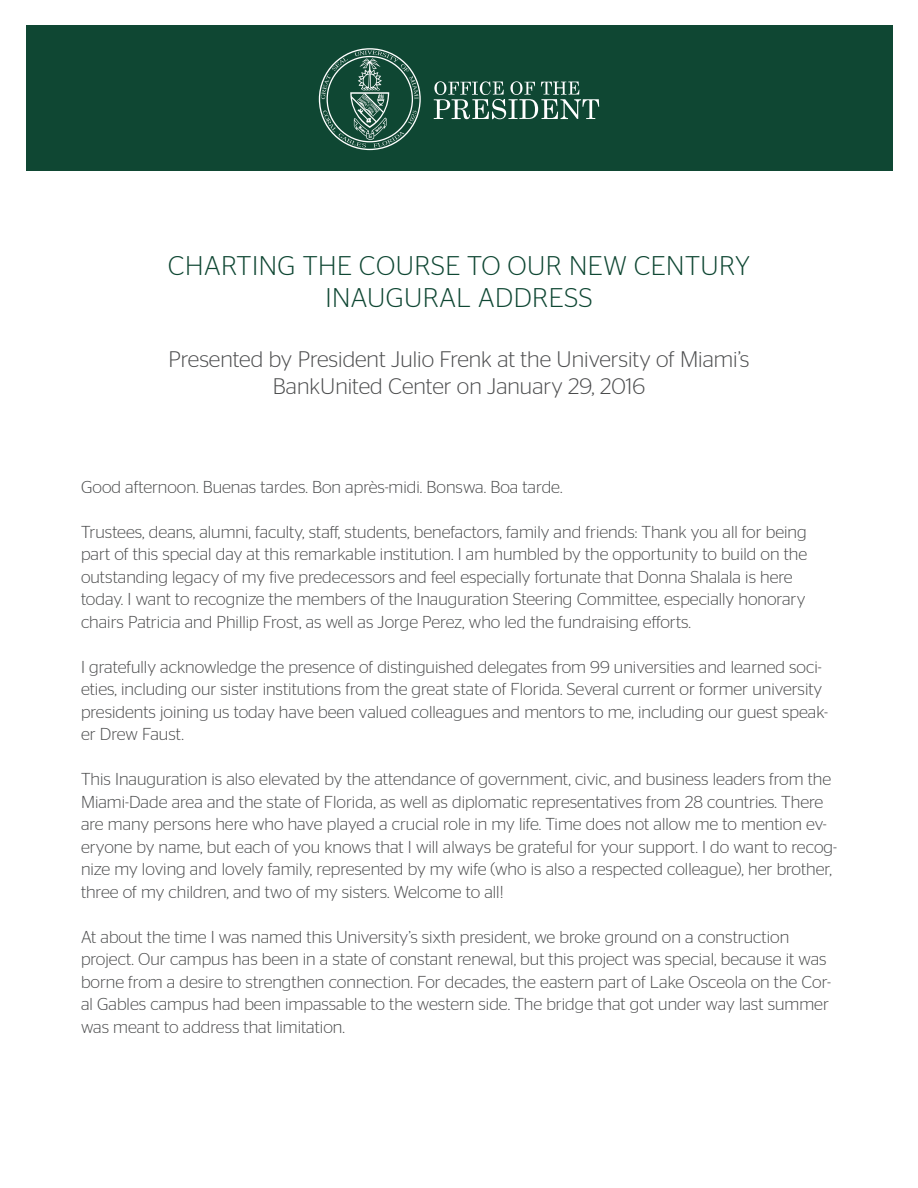
<style>
.page{position:relative;width:918px;height:1188px;background:#fff}
.page>*{position:absolute;margin:0;border:0;box-sizing:border-box;transform-origin:0 0}
.t1{font:300 27px "Stag Sans";letter-spacing:.02em;color:#0f4733}
.t2{font:300 22.5px "Stag Sans";color:#4b4c4d}
.t3{font:300 17.25px/22.5px "Stag Sans";color:#4b4c4d}
</style>
<div class="page">
<div style="left:26px;top:25px;width:866px;height:146px;background:#0f4733"></div>
<svg style="left:319px;top:48px;width:102px;height:102px"></svg>
<svg style="left:434px;top:81px;width:165px;height:38px"></svg>
<p class="t1" style="left:168px;top:251px;width:584px">CHARTING THE COURSE TO OUR NEW CENTURY</p>
<p class="t1" style="left:325px;top:283px;width:269px">INAUGURAL ADDRESS</p>
<p class="t2" style="left:168px;top:347px;width:583px">Presented by President Julio Frenk at the University of Miami’s</p>
<p class="t2" style="left:273px;top:374px;width:374px">BankUnited Center on January 29, 2016</p>
<p class="t3" style="left:81px;top:475px;width:483px">Good afternoon. Buenas tardes. Bon après-midi. Bonswa. Boa tarde.</p>
<p class="t3" style="left:81px;top:520px;width:728px">Trustees, deans, alumni, faculty, staff, students, benefactors, family and friends: Thank you all for being part of this special day at this remarkable institution. I am humbled by the opportunity to build on the outstanding legacy of my five predecessors and feel especially fortunate that Donna Shalala is here today. I want to recognize the members of the Inauguration Steering Committee, especially honorary chairs Patricia and Phillip Frost, as well as Jorge Perez, who led the fundraising efforts.</p>
<p class="t3" style="left:81px;top:655px;width:749px">I gratefully acknowledge the presence of distinguished delegates from 99 universities and learned soci&shy;eties, including our sister institutions from the great state of Florida. Several current or former university presidents joining us today have been valued colleagues and mentors to me, including our guest speak&shy;er Drew Faust.</p>
<p class="t3" style="left:81px;top:768px;width:758px">This Inauguration is also elevated by the attendance of government, civic, and business leaders from the Miami-Dade area and the state of Florida, as well as diplomatic representatives from 28 countries. There are many persons here who have played a crucial role in my life. Time does not allow me to mention ev&shy;eryone by name, but each of you knows that I will always be grateful for your support. I do want to recog&shy;nize my loving and lovely family, represented by my wife (who is also a respected colleague), her brother, three of my children, and two of my sisters. Welcome to all!</p>
<p class="t3" style="left:81px;top:925px;width:752px">At about the time I was named this University’s sixth president, we broke ground on a construction project. Our campus has been in a state of constant renewal, but this project was special, because it was borne from a desire to strengthen connection. For decades, the eastern part of Lake Osceola on the Cor&shy;al Gables campus had been impassable to the western side. The bridge that got under way last summer was meant to address that limitation.</p>
</div>
